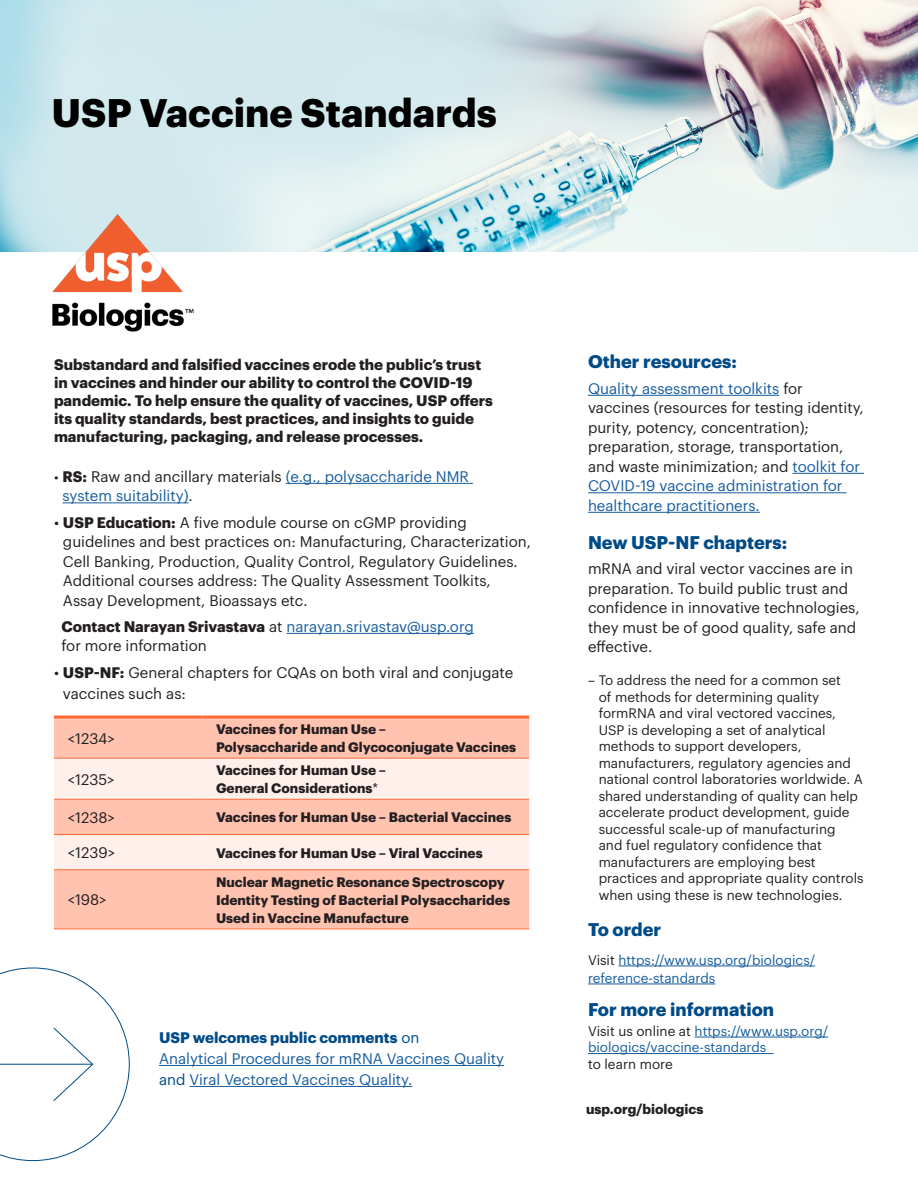
<style>
.page{position:relative;width:918px;height:1188px;background:#fff}
.page>*{position:absolute;margin:0;border:0;box-sizing:border-box;transform-origin:0 0}
.t1{font:700 39px "Graphik";color:#000}
.t2{font:700 18px "Graphik";color:#004b87}
.t3{font:15px/19.5px "Graphik";color:#231f20}
.t4{font:700 15px/18px "Graphik";color:#231f20}
.t5{font:15px/19.5px "Graphik";color:#175d9e}
.t6{font:13.5px/16.5px "Graphik";color:#231f20}
.t7{font:700 13.5px/18px "Graphik";color:#231f20}
.t8{font:13.5px/16.5px "Graphik";color:#175d9e}
.s1{font-size:13.5px;color:#231f20}
.s2{font-weight:700;color:#231f20}
.s3{color:#231f20}
.s4{font-weight:700}
.s5{font-weight:400}
.s6{font-weight:700;color:#004b87}
.s7{color:#004b87}
.s8{color:#175d9e}
</style>
<div class="page">
<img style="left:0;top:0;width:918px;height:252px">
<hr style="left:286px;top:483px;width:187px;height:1px;background:#175d9e">
<hr style="left:62px;top:502px;width:127px;height:1px;background:#175d9e">
<hr style="left:287px;top:633px;width:187px;height:1px;background:#175d9e">
<div style="left:54px;top:718px;width:475px;height:211px;background:#ffc3b0"></div>
<svg style="left:54px;top:759px;width:475px;height:110px;background:#ffe1d7"></svg>
<hr style="left:54px;top:799px;width:148px;height:1px;background:#ff6a39">
<hr style="left:202px;top:799px;width:327px;height:1px;background:#ff6a39">
<hr style="left:54px;top:834px;width:148px;height:1px;background:#ff6a39">
<hr style="left:202px;top:834px;width:327px;height:1px;background:#ff6a39">
<hr style="left:54px;top:869px;width:148px;height:1px;background:#ff6a39">
<hr style="left:202px;top:869px;width:327px;height:1px;background:#ff6a39">
<hr style="left:54px;top:929px;width:148px;height:1px;background:#ff6a39">
<hr style="left:202px;top:929px;width:327px;height:1px;background:#ff6a39">
<hr style="left:54px;top:716px;width:148px;height:2px;background:#ff6a39">
<hr style="left:202px;top:716px;width:327px;height:2px;background:#ff6a39">
<hr style="left:54px;top:758px;width:148px;height:1px;background:#ff6a39">
<hr style="left:202px;top:758px;width:327px;height:1px;background:#ff6a39">
<hr style="left:588px;top:395px;width:191px;height:1px;background:#175d9e">
<hr style="left:792px;top:473px;width:72px;height:1px;background:#175d9e">
<hr style="left:588px;top:492px;width:259px;height:1px;background:#175d9e">
<hr style="left:588px;top:512px;width:172px;height:1px;background:#175d9e">
<hr style="left:159px;top:1065px;width:345px;height:1px;background:#175d9e">
<hr style="left:189px;top:1086px;width:223px;height:1px;background:#175d9e">
<svg style="left:0;top:968px;width:130px;height:193px"></svg>
<img style="left:47px;top:208px;width:155px;height:124px">
<hr style="left:618px;top:966px;width:197px;height:1px;background:#175d9e">
<hr style="left:588px;top:984px;width:127px;height:1px;background:#175d9e">
<hr style="left:695px;top:1037px;width:133px;height:1px;background:#175d9e">
<hr style="left:588px;top:1053px;width:186px;height:1px;background:#175d9e">
<p class="t1" style="left:52px;top:82px;width:447px">USP Vaccine Standards</p>
<p class="t4" style="left:54px;top:354px;width:440px">Substandard and falsified vaccines erode the public’s trust in vaccines and hinder our ability to control the COVID-19 pandemic. To help ensure the quality of vaccines, USP offers its quality standards, best practices, and insights to guide manufacturing, packaging, and release processes.</p>
<p class="t5" style="left:62px;top:465px;width:408px;text-indent:-8px"><span class="s1">•</span> <span class="s2">RS:</span> <span class="s3">Raw and ancillary materials</span> (e.g., polysaccharide NMR system suitability)<span class="s3">.</span></p>
<p class="t3" style="left:63px;top:511px;width:470px;text-indent:-9px">• <span class="s4">USP Education:</span> A five module course on cGMP providing guidelines and best practices on: Manufacturing, Characterization, Cell Banking, Production, Quality Control, Regulatory Guidelines.<br>Additional courses address: The Quality Assessment Toolkits, Assay Development, Bioassays etc.</p>
<p class="t5" style="left:62px;top:615px;width:414px"><span class="s2">Contact Narayan Srivastava</span> <span class="s3">at</span> narayan.srivastav@usp.org <span class="s3">for more information</span></p>
<p class="t3" style="left:63px;top:660px;width:452px;line-height:21px;text-indent:-9px">• <span class="s4">USP-NF:</span> General chapters for CQAs on both viral and conjugate vaccines such as:</p>
<p class="t3" style="left:68px;top:727px;width:49px">&lt;1234&gt;</p>
<p class="t7" style="left:216px;top:719px;width:302px">Vaccines for Human Use –<br>Polysaccharide and Glycoconjugate Vaccines</p>
<p class="t3" style="left:68px;top:768px;width:49px">&lt;1235&gt;</p>
<p class="t7" style="left:216px;top:760px;width:172px">Vaccines for Human Use –<br>General Considerations<span class="s5">*</span></p>
<p class="t3" style="left:68px;top:807px;width:49px">&lt;1238&gt;</p>
<p class="t7" style="left:216px;top:807px;width:297px">Vaccines for Human Use – Bacterial Vaccines</p>
<p class="t3" style="left:68px;top:842px;width:49px">&lt;1239&gt;</p>
<p class="t7" style="left:216px;top:843px;width:268px">Vaccines for Human Use – Viral Vaccines</p>
<p class="t3" style="left:68px;top:889px;width:41px">&lt;198&gt;</p>
<p class="t7" style="left:216px;top:872px;width:295px">Nuclear Magnetic Resonance Spectroscopy<br>Identity Testing of Bacterial Polysaccharides<br>Used in Vaccine Manufacture</p>
<p class="t5" style="left:159px;top:1026px;width:347px;line-height:21px"><span class="s6">USP welcomes public comments</span> <span class="s7">on<br></span>Analytical Procedures for mRNA Vaccines Quality <span class="s7">and</span> Viral Vectored Vaccines Quality.</p>
<p class="t2" style="left:588px;top:348px;width:151px">Other resources:</p>
<p class="t3" style="left:588px;top:377px;width:277px"><span class="s8">Quality assessment toolkits</span> for vaccines (resources for testing identity, purity, potency, concentration); preparation, storage, transportation, and waste minimization; and <span class="s8">toolkit for COVID-19 vaccine administration for healthcare practitioners.</span></p>
<p class="t2" style="left:588px;top:528px;width:201px">New USP-NF chapters:</p>
<p class="t3" style="left:588px;top:558px;width:273px">mRNA and viral vector vaccines are in preparation. To build public trust and confidence in innovative technologies, they must be of good quality, safe and effective.</p>
<p class="t6" style="left:599px;top:671px;width:267px;text-indent:-11px">– To address the need for a common set<br>of methods for determining quality formRNA and viral vectored vaccines, USP is developing a set of analytical methods to support developers, manufacturers, regulatory agencies and national control laboratories worldwide. A shared understanding of quality can help accelerate product development, guide successful scale-up of manufacturing<br>and fuel regulatory confidence that manufacturers are employing best practices and appropriate quality controls when using these is new technologies.</p>
<p class="t2" style="left:588px;top:916px;width:75px">To order</p>
<p class="t8" style="left:588px;top:950px;width:229px;line-height:18px"><span class="s3">Visit</span> https://www.usp.org/biologics/ reference-standards</p>
<p class="t2" style="left:588px;top:996px;width:188px">For more information</p>
<p class="t8" style="left:588px;top:1021px;width:242px"><span class="s3">Visit us online at</span> https://www.usp.org/ biologics/vaccine-standards<br><span class="s3">to learn more</span></p>
<p class="t7" style="left:586px;top:1099px;width:119px">usp.org/biologics</p>
</div>
